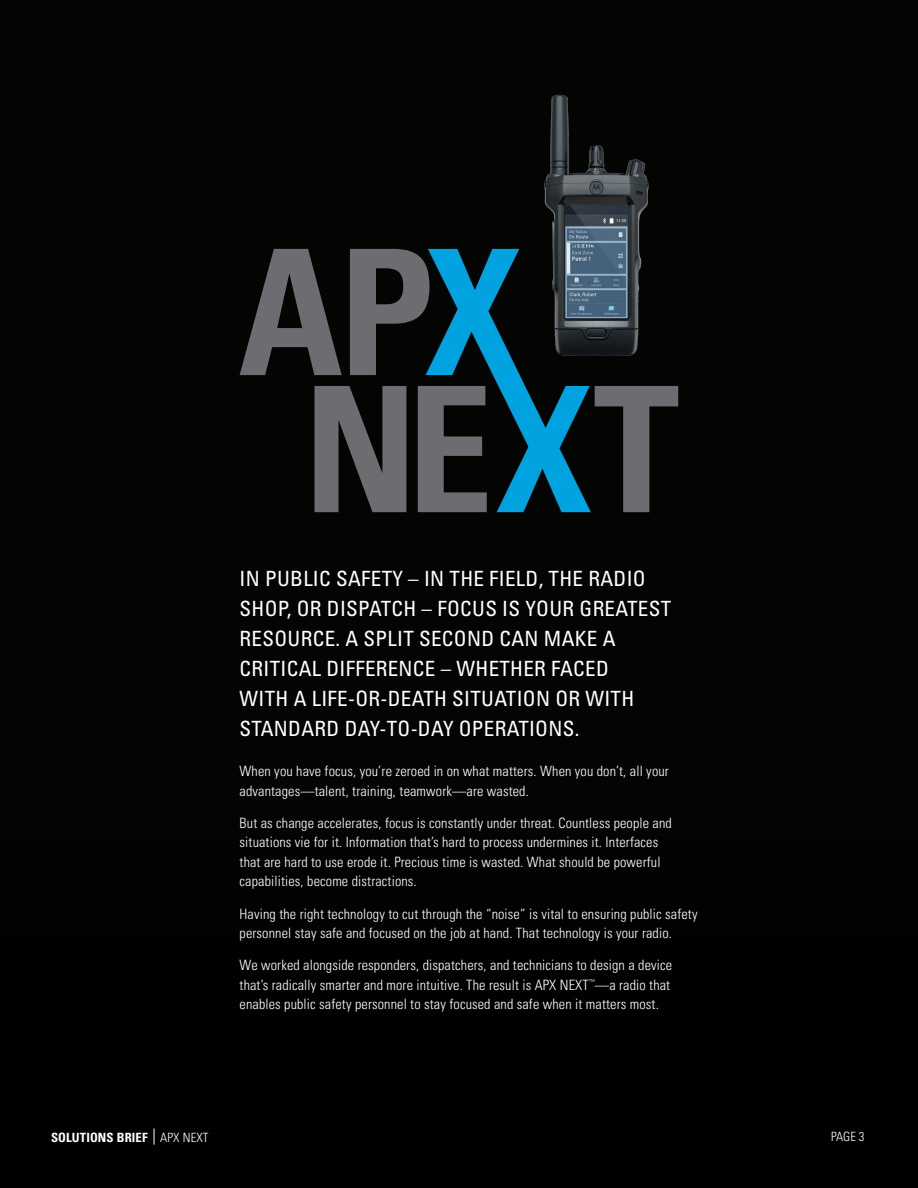
<style>
.page{position:relative;width:918px;height:1188px;background:#040503}
.page>*{position:absolute;margin:0;border:0;box-sizing:border-box;transform-origin:0 0}
.t1{font:condensed 21px/30px "Univers LT Pro";letter-spacing:.015em;color:#fff}
.t2{font:300 condensed 14.25px/19.5px "Univers LT Pro";letter-spacing:.01em;color:#fff}
.t3{font:700 condensed 12.75px "Univers LT Pro";letter-spacing:.01em;color:#fff}
.t4{font:300 condensed 12.75px "Univers LT Pro";color:#fff}
.s1{font-weight:300}
</style>
<div class="page">
<div style="left:0;top:834px;width:918px;height:354px;background:#010100"></div>
<svg style="left:240px;top:249px;width:438px;height:263px"></svg>
<img style="left:518px;top:94px;width:160px;height:286px">
<svg style="left:154px;top:1128px;width:1px;height:17px"></svg>
<p class="t1" style="left:240px;top:563px;width:433px">IN PUBLIC SAFETY – IN THE FIELD, THE RADIO SHOP, OR DISPATCH – FOCUS IS YOUR GREATEST RESOURCE. A SPLIT SECOND CAN MAKE A CRITICAL DIFFERENCE – WHETHER FACED<br>WITH A LIFE-OR-DEATH SITUATION OR WITH STANDARD DAY-TO-DAY OPERATIONS.</p>
<p class="t2" style="left:240px;top:761px;width:431px">When you have focus, you’re zeroed in on what matters. When you don’t, all your advantages—talent, training, teamwork—are wasted.</p>
<p class="t2" style="left:240px;top:812px;width:434px">But as change accelerates, focus is constantly under threat. Countless people and situations vie for it. Information that’s hard to process undermines it. Interfaces that are hard to use erode it. Precious time is wasted. What should be powerful capabilities, become distractions.</p>
<p class="t2" style="left:240px;top:903px;width:460px">Having the right technology to cut through the “noise” is vital to ensuring public safety personnel stay safe and focused on the job at hand. That technology is your radio.</p>
<p class="t2" style="left:240px;top:955px;width:434px">We worked alongside responders, dispatchers, and technicians to design a device that’s radically smarter and more intuitive. The result is APX NEXT<sup>™</sup>—a radio that enables public safety personnel to stay focused and safe when it matters most.</p>
<p class="t3" style="left:51px;top:1129px;width:159px">SOLUTIONS BRIEF <span class="s1">APX NEXT</span></p>
<p class="t4" style="left:831px;top:1128px;width:35px">PAGE 3</p>
</div>
